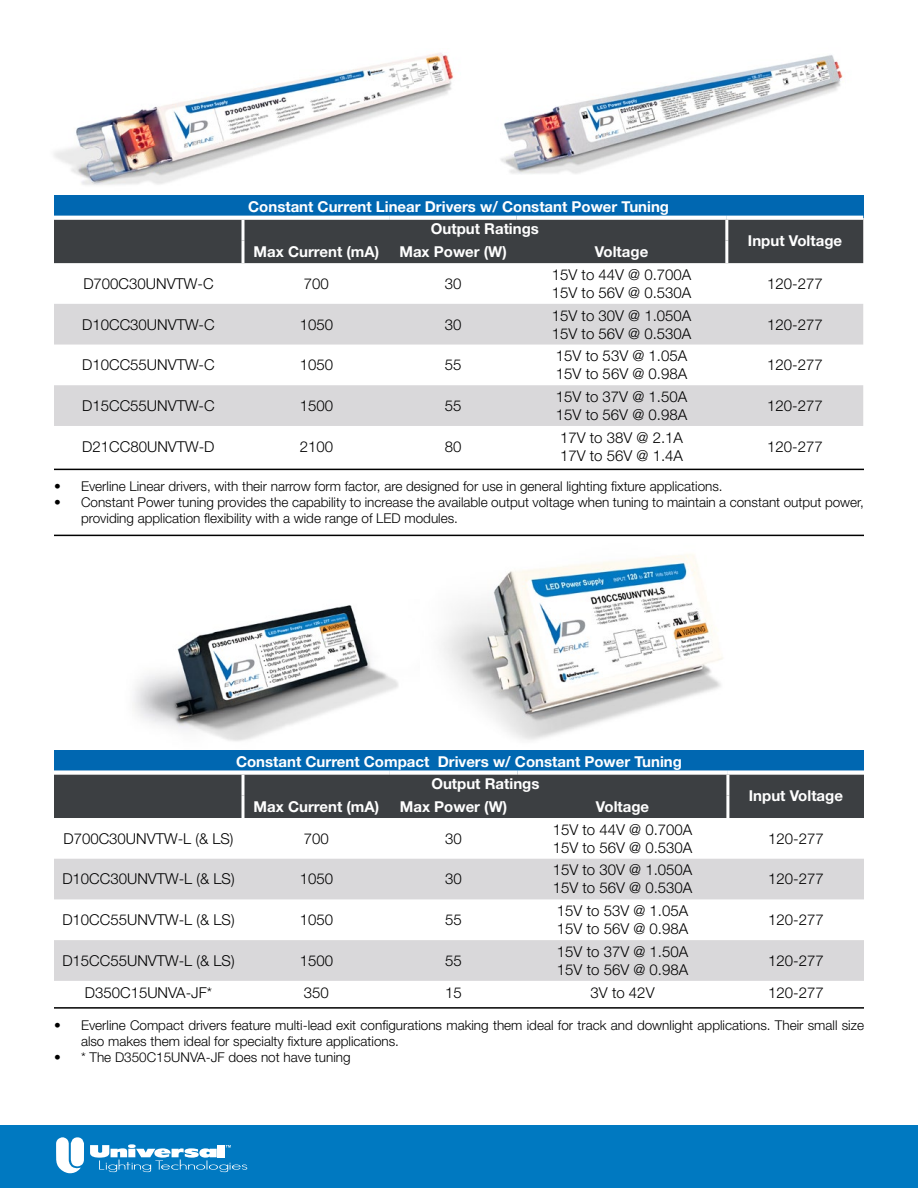
<style>
.page{position:relative;width:918px;height:1188px;background:#fff}
.page>*{position:absolute;margin:0;border:0;box-sizing:border-box;transform-origin:0 0}
.t1{font:300 15px/18px "Helvetica Neue LT Std";color:#000}
.t2{font:700 15px/22.6px "Helvetica Neue LT Std";color:#fff}
.t3{font:300 13.5px/16.2px "Helvetica Neue LT Std";color:#000}
</style>
<div class="page">
<img style="left:132px;top:605px;width:266px;height:136px">
<img style="left:420px;top:534px;width:324px;height:206px">
<img style="left:500px;top:55px;width:343px;height:119px">
<img style="left:54px;top:53px;width:400px;height:132px">
<div style="left:54px;top:195px;width:809px;height:23px;background:#0067b1"></div>
<div style="left:54px;top:220px;width:809px;height:43px;background:#3c3f42"></div>
<svg style="left:54px;top:304px;width:809px;height:122px;fill:#d9d8da"></svg>
<svg style="left:243px;top:216px;width:147px;height:4px"></svg>
<svg style="left:390px;top:216px;width:126px;height:4px"></svg>
<svg style="left:516px;top:216px;width:211px;height:4px"></svg>
<svg style="left:727px;top:216px;width:136px;height:4px"></svg>
<hr style="left:725px;top:220px;width:3px;height:20px;background:#fff">
<hr style="left:725px;top:240px;width:3px;height:23px;background:#fff">
<svg style="left:54px;top:216px;width:189px;height:4px"></svg>
<hr style="left:242px;top:220px;width:2px;height:20px;background:#fff">
<hr style="left:242px;top:240px;width:2px;height:23px;background:#fff">
<div style="left:54px;top:750px;width:810px;height:23px;background:#0067b1"></div>
<div style="left:54px;top:775px;width:810px;height:43px;background:#3c3f42"></div>
<svg style="left:54px;top:859px;width:810px;height:122px;fill:#d9d8da"></svg>
<div style="left:243px;top:770px;width:147px;height:5px;background:#fff"></div>
<div style="left:390px;top:770px;width:127px;height:5px;background:#fff"></div>
<div style="left:517px;top:770px;width:211px;height:5px;background:#fff"></div>
<hr style="left:726px;top:775px;width:3px;height:20px;background:#fff">
<hr style="left:726px;top:795px;width:3px;height:23px;background:#fff">
<div style="left:728px;top:770px;width:136px;height:5px;background:#fff"></div>
<div style="left:54px;top:770px;width:189px;height:5px;background:#fff"></div>
<hr style="left:242px;top:775px;width:2px;height:20px;background:#fff">
<hr style="left:242px;top:795px;width:2px;height:23px;background:#fff">
<hr style="left:54px;top:1007px;width:810px;height:2px;background:#000">
<hr style="left:54px;top:535px;width:810px;height:1px;background:#000">
<hr style="left:54px;top:469px;width:810px;height:1px;background:#000">
<div style="left:0;top:1125px;width:918px;height:63px;background:#0079c1"></div>
<svg style="left:56px;top:1137px;width:28px;height:36px"></svg>
<svg style="left:90px;top:1144px;width:157px;height:28px"></svg>
<p class="t2" style="left:431px;top:195px;width:240px;text-indent:-183px">Constant Current Linear Drivers w/ Constant Power Tuning<br>Output Ratings</p>
<p class="t2" style="left:254px;top:240px;width:127px">Max Current (mA)</p>
<p class="t2" style="left:399px;top:240px;width:109px">Max Power (W)</p>
<p class="t2" style="left:595px;top:240px;width:55px">Voltage</p>
<p class="t2" style="left:748px;top:229px;width:96px">Input Voltage</p>
<p class="t1" style="left:83px;top:274px;width:132px">D700C30UNVTW-C</p>
<p class="t1" style="left:304px;top:274px;width:27px">700</p>
<p class="t1" style="left:445px;top:274px;width:18px">30</p>
<p class="t1" style="left:552px;top:265px;width:141px">15V to 44V @ 0.700A<br>15V to 56V @ 0.530A</p>
<p class="t1" style="left:767px;top:274px;width:57px">120-277</p>
<p class="t1" style="left:82px;top:315px;width:134px">D10CC30UNVTW-C</p>
<p class="t1" style="left:300px;top:315px;width:35px">1050</p>
<p class="t1" style="left:445px;top:315px;width:18px">30</p>
<p class="t1" style="left:552px;top:306px;width:141px">15V to 30V @ 1.050A<br>15V to 56V @ 0.530A</p>
<p class="t1" style="left:767px;top:315px;width:57px">120-277</p>
<p class="t1" style="left:82px;top:356px;width:134px">D10CC55UNVTW-C</p>
<p class="t1" style="left:300px;top:356px;width:35px">1050</p>
<p class="t1" style="left:445px;top:356px;width:18px">55</p>
<p class="t1" style="left:556px;top:347px;width:133px">15V to 53V @ 1.05A<br>15V to 56V @ 0.98A</p>
<p class="t1" style="left:767px;top:356px;width:57px">120-277</p>
<p class="t1" style="left:82px;top:396px;width:134px">D15CC55UNVTW-C</p>
<p class="t1" style="left:300px;top:396px;width:35px">1500</p>
<p class="t1" style="left:445px;top:396px;width:18px">55</p>
<p class="t1" style="left:556px;top:387px;width:133px">15V to 37V @ 1.50A<br>15V to 56V @ 0.98A</p>
<p class="t1" style="left:767px;top:396px;width:57px">120-277</p>
<p class="t1" style="left:82px;top:437px;width:134px">D21CC80UNVTW-D</p>
<p class="t1" style="left:300px;top:437px;width:35px">2100</p>
<p class="t1" style="left:445px;top:437px;width:18px">80</p>
<p class="t1" style="left:560px;top:428px;width:124px">17V to 38V @ 2.1A<br>17V to 56V @ 1.4A</p>
<p class="t1" style="left:767px;top:437px;width:57px">120-277</p>
<p class="t3" style="left:54px;top:478px;width:670px">• Everline Linear drivers, with their narrow form factor, are designed for use in general lighting fixture applications.</p>
<p class="t3" style="left:81px;top:494px;width:785px;text-indent:-27px">• Constant Power tuning provides the capability to increase the available output voltage when tuning to maintain a constant output power, providing application flexibility with a wide range of LED modules.</p>
<p class="t2" style="left:431px;top:750px;width:252px;text-indent:-195px">Constant Current Compact Drivers w/ Constant Power Tuning<br>Output Ratings</p>
<p class="t2" style="left:254px;top:795px;width:127px">Max Current (mA)</p>
<p class="t2" style="left:400px;top:795px;width:109px">Max Power (W)</p>
<p class="t2" style="left:596px;top:795px;width:55px">Voltage</p>
<p class="t2" style="left:749px;top:784px;width:96px">Input Voltage</p>
<p class="t1" style="left:63px;top:829px;width:172px">D700C30UNVTW-L (&amp; LS)</p>
<p class="t1" style="left:304px;top:829px;width:27px">700</p>
<p class="t1" style="left:445px;top:829px;width:18px">30</p>
<p class="t1" style="left:553px;top:820px;width:141px">15V to 44V @ 0.700A<br>15V to 56V @ 0.530A</p>
<p class="t1" style="left:768px;top:829px;width:57px">120-277</p>
<p class="t1" style="left:62px;top:870px;width:174px">D10CC30UNVTW-L (&amp; LS)</p>
<p class="t1" style="left:300px;top:870px;width:35px">1050</p>
<p class="t1" style="left:445px;top:870px;width:18px">30</p>
<p class="t1" style="left:553px;top:861px;width:141px">15V to 30V @ 1.050A<br>15V to 56V @ 0.530A</p>
<p class="t1" style="left:768px;top:870px;width:57px">120-277</p>
<p class="t1" style="left:62px;top:910px;width:174px">D10CC55UNVTW-L (&amp; LS)</p>
<p class="t1" style="left:300px;top:910px;width:35px">1050</p>
<p class="t1" style="left:445px;top:910px;width:18px">55</p>
<p class="t1" style="left:557px;top:901px;width:133px">15V to 53V @ 1.05A<br>15V to 56V @ 0.98A</p>
<p class="t1" style="left:768px;top:910px;width:57px">120-277</p>
<p class="t1" style="left:62px;top:951px;width:174px">D15CC55UNVTW-L (&amp; LS)</p>
<p class="t1" style="left:300px;top:951px;width:35px">1500</p>
<p class="t1" style="left:445px;top:951px;width:18px">55</p>
<p class="t1" style="left:557px;top:942px;width:133px">15V to 37V @ 1.50A<br>15V to 56V @ 0.98A</p>
<p class="t1" style="left:768px;top:951px;width:57px">120-277</p>
<p class="t1" style="left:85px;top:983px;width:129px">D350C15UNVA-JF*</p>
<p class="t1" style="left:304px;top:983px;width:27px">350</p>
<p class="t1" style="left:445px;top:983px;width:18px">15</p>
<p class="t1" style="left:591px;top:983px;width:65px">3V to 42V</p>
<p class="t1" style="left:768px;top:983px;width:57px">120-277</p>
<p class="t3" style="left:81px;top:1017px;width:785px;text-indent:-27px">• Everline Compact drivers feature multi-lead exit configurations making them ideal for track and downlight applications. Their small size also makes them ideal for specialty fixture applications.</p>
<p class="t3" style="left:54px;top:1049px;width:298px">• * The D350C15UNVA-JF does not have tuning</p>
</div>
